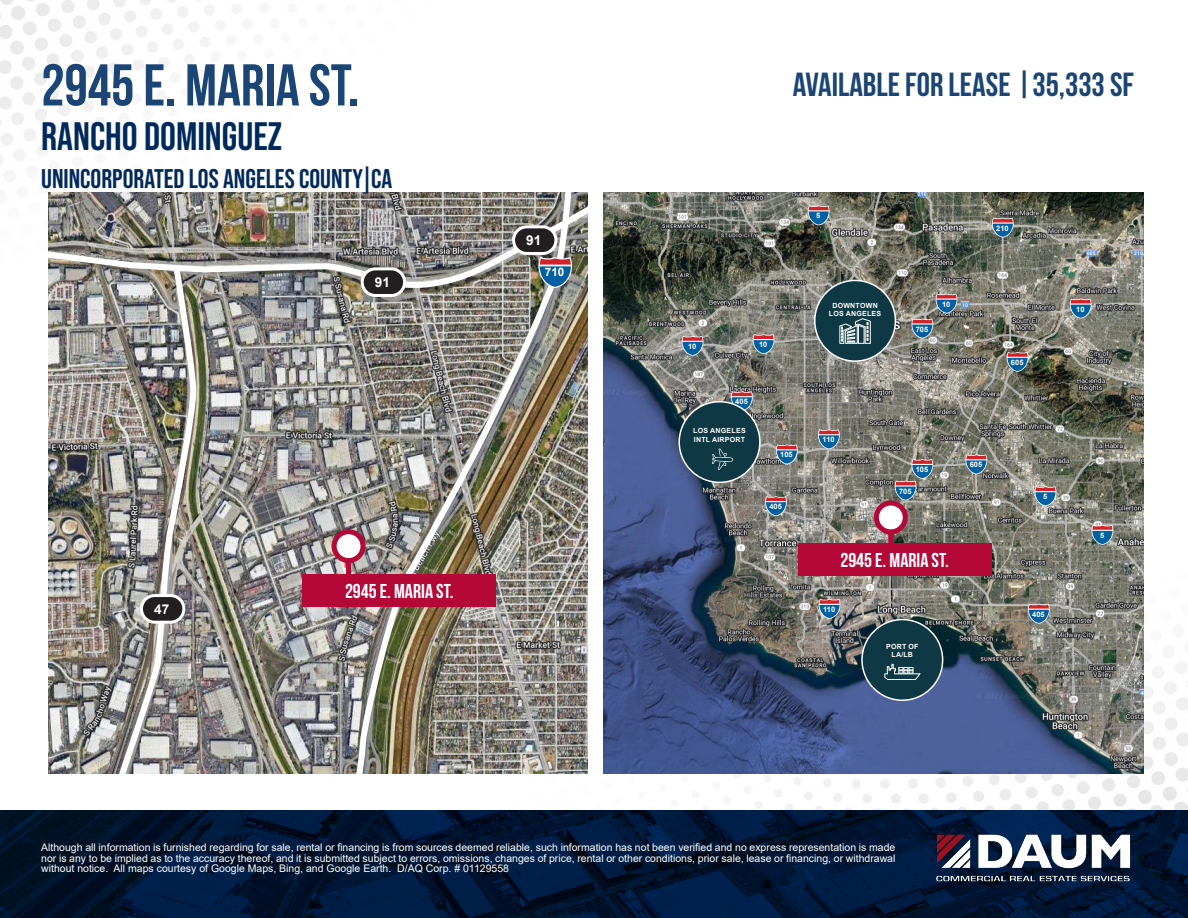
<style>
.page{position:relative;width:1188px;height:918px;background:#fff}
.page>*{position:absolute;margin:0;border:0;box-sizing:border-box;transform-origin:0 0}
.t1{font:700 58.8px "Bebas Neue";color:#1a4574}
.t2{font:700 39.6px "Bebas Neue Pro";color:#00295c}
.t3{font:700 33.45px "Bebas Neue";color:#1a4574}
.t4{font:700 27px "Bebas Neue Pro";color:#00295c}
.t5{font:700 20.1px "Bebas Neue";color:#fff}
.t6{font:700 13.65px "Arial";color:#fff}
.t7{font:700 11.7px "Arial";color:#fff}
.t8{font:10.5px/10.5px "Arial";color:#fff;text-align:justify}
.t9{font:700 7.5px "Arial";color:#fff}
.t10{font:700 7.05px/8.4px "Arial";letter-spacing:.035em;color:#fff;text-align:center}
</style>
<div class="page">
<img style="left:575px;top:529px;width:613px;height:281px">
<img style="left:0;top:0;width:693px;height:273px">
<img style="left:0;top:810px;width:1188px;height:108px">
<img style="left:935px;top:829px;width:199px;height:58px">
<img style="left:48px;top:193px;width:540px;height:580px">
<img style="left:604px;top:193px;width:540px;height:580px">
<div style="left:815px;top:280px;width:80px;height:81px;background:#0e3844;border-radius:50%"></div>
<div style="left:814px;top:280px;width:82px;height:82px;border:2px solid #fff;border-radius:50%"></div>
<svg style="left:839px;top:318px;width:32px;height:26px"></svg>
<div style="left:862px;top:620px;width:81px;height:80px;background:#0e3844;border-radius:50%"></div>
<div style="left:861px;top:619px;width:82px;height:82px;border:2px solid #fff;border-radius:50%"></div>
<svg style="left:884px;top:664px;width:37px;height:16px"></svg>
<svg style="left:753px;top:334px;width:21px;height:20px"></svg>
<svg style="left:808px;top:205px;width:22px;height:20px"></svg>
<svg style="left:1035px;top:486px;width:21px;height:20px"></svg>
<svg style="left:1092px;top:525px;width:21px;height:20px"></svg>
<svg style="left:731px;top:391px;width:22px;height:20px"></svg>
<svg style="left:765px;top:496px;width:22px;height:20px"></svg>
<svg style="left:1028px;top:604px;width:22px;height:20px"></svg>
<svg style="left:966px;top:454px;width:21px;height:20px"></svg>
<svg style="left:1007px;top:352px;width:21px;height:20px"></svg>
<svg style="left:776px;top:444px;width:22px;height:20px"></svg>
<svg style="left:895px;top:459px;width:38px;height:42px;background:#717a85"></svg>
<svg style="left:818px;top:429px;width:22px;height:20px"></svg>
<svg style="left:819px;top:599px;width:21px;height:20px"></svg>
<svg style="left:682px;top:336px;width:21px;height:20px"></svg>
<svg style="left:912px;top:294px;width:45px;height:44px;background:#73797f"></svg>
<svg style="left:992px;top:218px;width:22px;height:20px"></svg>
<svg style="left:1070px;top:299px;width:22px;height:20px"></svg>
<div style="left:679px;top:402px;width:81px;height:80px;background:#0e3844;border-radius:50%"></div>
<div style="left:678px;top:401px;width:83px;height:82px;border:2px solid #fff;border-radius:50%"></div>
<svg style="left:712px;top:449px;width:21px;height:21px"></svg>
<div style="left:876px;top:503px;width:29px;height:29px;background:#fff;border-radius:50%"></div>
<div style="left:874px;top:501px;width:34px;height:33px;border:5px solid #b30838;border-radius:50%"></div>
<div style="left:888px;top:534px;width:5px;height:24px;background:#b30838"></div>
<div style="left:798px;top:543px;width:193px;height:32px;background:#b30838"></div>
<img style="left:40px;top:202px;width:557px;height:88px">
<img style="left:350px;top:178px;width:225px;height:596px">
<svg style="left:538px;top:257px;width:34px;height:31px"></svg>
<svg style="left:334px;top:532px;width:29px;height:29px"></svg>
<div style="left:332px;top:529px;width:34px;height:34px;border:5px solid #b30838;border-radius:50%"></div>
<div style="left:346px;top:562px;width:5px;height:24px;background:#b30838"></div>
<div style="left:302px;top:574px;width:194px;height:33px;background:#b30838"></div>
<img style="left:111px;top:262px;width:88px;height:512px">
<div style="left:514px;top:227px;width:42px;height:26px;background:#231f20;border-radius:13px"></div>
<div style="left:512px;top:225px;width:45px;height:30px;border:3px solid #fff;border-radius:13px"></div>
<div style="left:362px;top:269px;width:43px;height:26px;background:#231f20;border-radius:13px"></div>
<div style="left:361px;top:267px;width:45px;height:30px;border:3px solid #fff;border-radius:13px"></div>
<div style="left:141px;top:596px;width:43px;height:26px;background:#231f20;border-radius:13px"></div>
<div style="left:140px;top:594px;width:45px;height:30px;border:3px solid #fff;border-radius:13px"></div>
<h1 class="t1" style="left:41px;top:53px;width:319px">2945 E. MARIA ST.</h1>
<h2 class="t2" style="left:41px;top:114px;width:242px">RANCHO DOMINGUEZ</h2>
<h3 class="t4" style="left:41px;top:163px;width:353px">UNINCORPORATED LOS ANGELES COUNTY|CA</h3>
<h3 class="t6" style="left:375px;top:273px;width:17px">91</h3>
<h3 class="t6" style="left:526px;top:231px;width:17px">91</h3>
<p class="t7" style="left:545px;top:264px;width:21px">710</p>
<h3 class="t6" style="left:154px;top:599px;width:17px">47</h3>
<h3 class="t5" style="left:345px;top:580px;width:110px">2945 E. MARIA ST.</h3>
<h3 class="t3" style="left:793px;top:66px;width:343px">AVAILABLE FOR LEASE |35,333 SF</h3>
<p class="t9" style="left:816px;top:210px;width:6px">5</p>
<p class="t9" style="left:996px;top:223px;width:14px">210</p>
<p class="t9" style="left:688px;top:341px;width:10px">10</p>
<p class="t9" style="left:759px;top:339px;width:10px">10</p>
<p class="t9" style="left:735px;top:396px;width:14px">405</p>
<p class="t10" style="left:693px;top:427px;width:54px;text-align:left">LOS ANGELES<br>INTL AIRPORT</p>
<p class="t9" style="left:780px;top:449px;width:14px">105</p>
<p class="t9" style="left:769px;top:501px;width:14px">405</p>
<p class="t10" style="left:829px;top:301px;width:54px">DOWNTOWN<br>LOS ANGELES</p>
<p class="t9" style="left:916px;top:324px;width:14px">705</p>
<p class="t9" style="left:942px;top:299px;width:10px">10</p>
<p class="t9" style="left:823px;top:434px;width:14px">110</p>
<p class="t9" style="left:916px;top:464px;width:14px">105</p>
<p class="t9" style="left:899px;top:486px;width:14px">705</p>
<p class="t9" style="left:970px;top:459px;width:14px">605</p>
<h3 class="t5" style="left:840px;top:549px;width:110px">2945 E. MARIA ST.</h3>
<p class="t9" style="left:823px;top:604px;width:14px">110</p>
<p class="t10" style="left:886px;top:642px;width:34px">PORT OF<br>LA/LB</p>
<p class="t9" style="left:1011px;top:357px;width:14px">605</p>
<p class="t9" style="left:1043px;top:491px;width:6px">5</p>
<p class="t9" style="left:1032px;top:609px;width:14px">405</p>
<p class="t9" style="left:1076px;top:304px;width:10px">10</p>
<p class="t9" style="left:1100px;top:530px;width:6px">5</p>
<p class="t8" style="left:41px;top:842px;width:856px">Although all information is furnished regarding for sale, rental or financing is from sources deemed reliable, such information has not been verified and no express representation is made nor is any to be implied as to the accuracy thereof, and it is submitted subject to errors, omissions, changes of price, rental or other conditions, prior sale, lease or financing, or withdrawal without notice. All maps courtesy of Google Maps, Bing, and Google Earth. D/AQ Corp. # 01129558</p>
</div>
